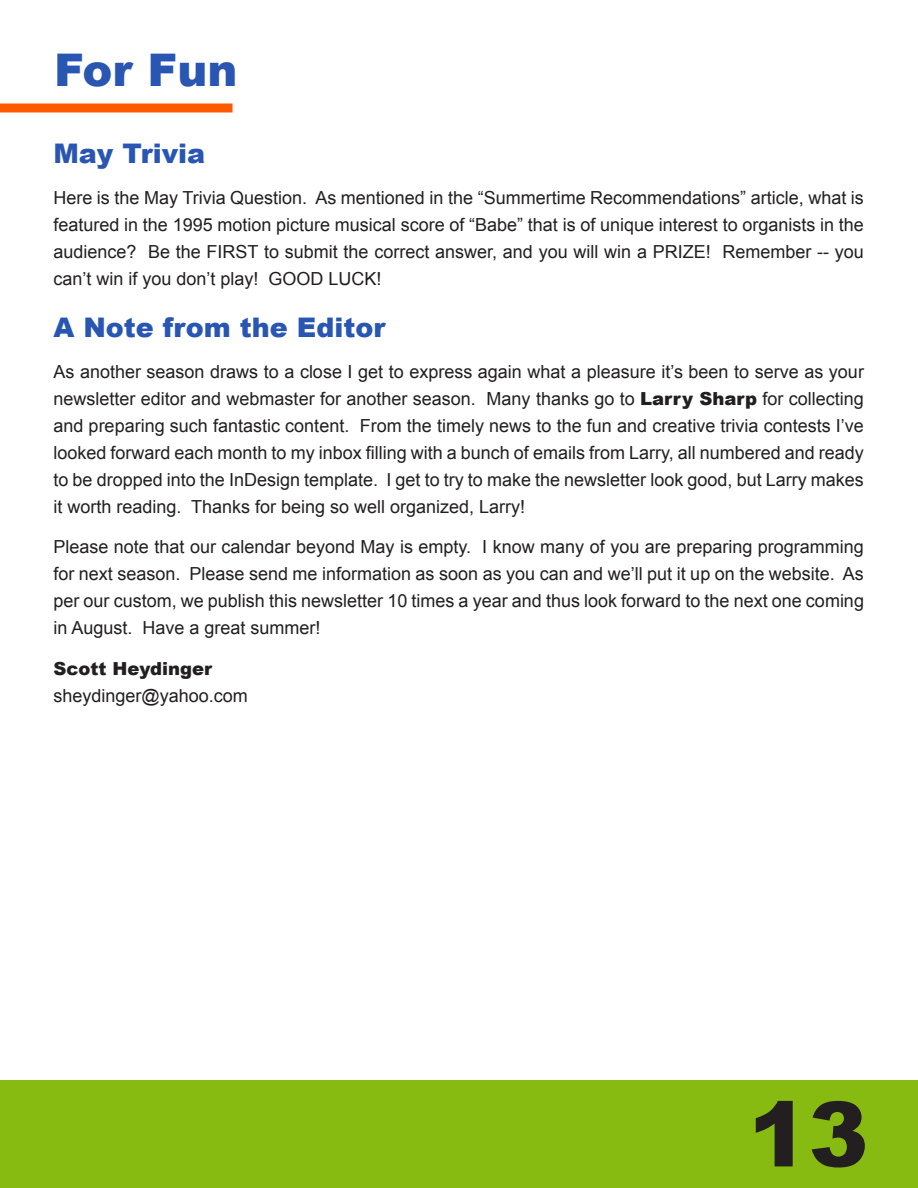
<style>
.page{position:relative;width:918px;height:1188px;background:#fff}
.page>*{position:absolute;margin:0;border:0;box-sizing:border-box;transform-origin:0 0}
.t1{font:900 90px "Arial";color:#231f20}
.t2{font:900 45px "Arial";color:#2956b2}
.t3{font:900 27px "Arial";color:#2956b2}
.t4{font:18px/27px "Arial";color:#231f20;text-align:justify}
.t5{font:900 18px "Arial";color:#231f20}
.s1{font-weight:900}
</style>
<div class="page">
<div style="left:0;top:1080px;width:918px;height:108px;background:#87bb12"></div>
<div style="left:0;top:103px;width:232px;height:9px;background:#ff5900"></div>
<p class="t2" style="left:54px;top:37px;width:185px">For Fun</p>
<p class="t3" style="left:53px;top:134px;width:153px">May Trivia</p>
<p class="t4" style="left:53px;top:184px;width:812px">Here is the May Trivia Question. As mentioned in the “Summertime Recommendations” article, what is featured in the 1995 motion picture musical score of “Babe” that is of unique interest to organists in the audience? Be the FIRST to submit the correct answer, and you will win a PRIZE! Remember -- you can’t win if you don’t play! GOOD LUCK!</p>
<p class="t3" style="left:53px;top:308px;width:333px">A Note from the Editor</p>
<p class="t4" style="left:53px;top:358px;width:812px">As another season draws to a close I get to express again what a pleasure it’s been to serve as your newsletter editor and webmaster for another season. Many thanks go to <span class="s1">Larry Sharp</span> for collecting and preparing such fantastic content. From the timely news to the fun and creative trivia contests I’ve looked forward each month to my inbox filling with a bunch of emails from Larry, all numbered and ready to be dropped into the InDesign template. I get to try to make the newsletter look good, but Larry makes it worth reading. Thanks for being so well organized, Larry!</p>
<p class="t4" style="left:53px;top:534px;width:812px">Please note that our calendar beyond May is empty. I know many of you are preparing programming for next season. Please send me information as soon as you can and we’ll put it up on the website. As per our custom, we publish this newsletter 10 times a year and thus look forward to the next one coming in August. Have a great summer!</p>
<p class="t5" style="left:53px;top:655px;width:160px">Scott Heydinger</p>
<p class="t4" style="left:53px;top:682px;width:196px">sheydinger@yahoo.com</p>
<p class="t1" style="left:748px;top:1069px;width:122px">13</p>
</div>
